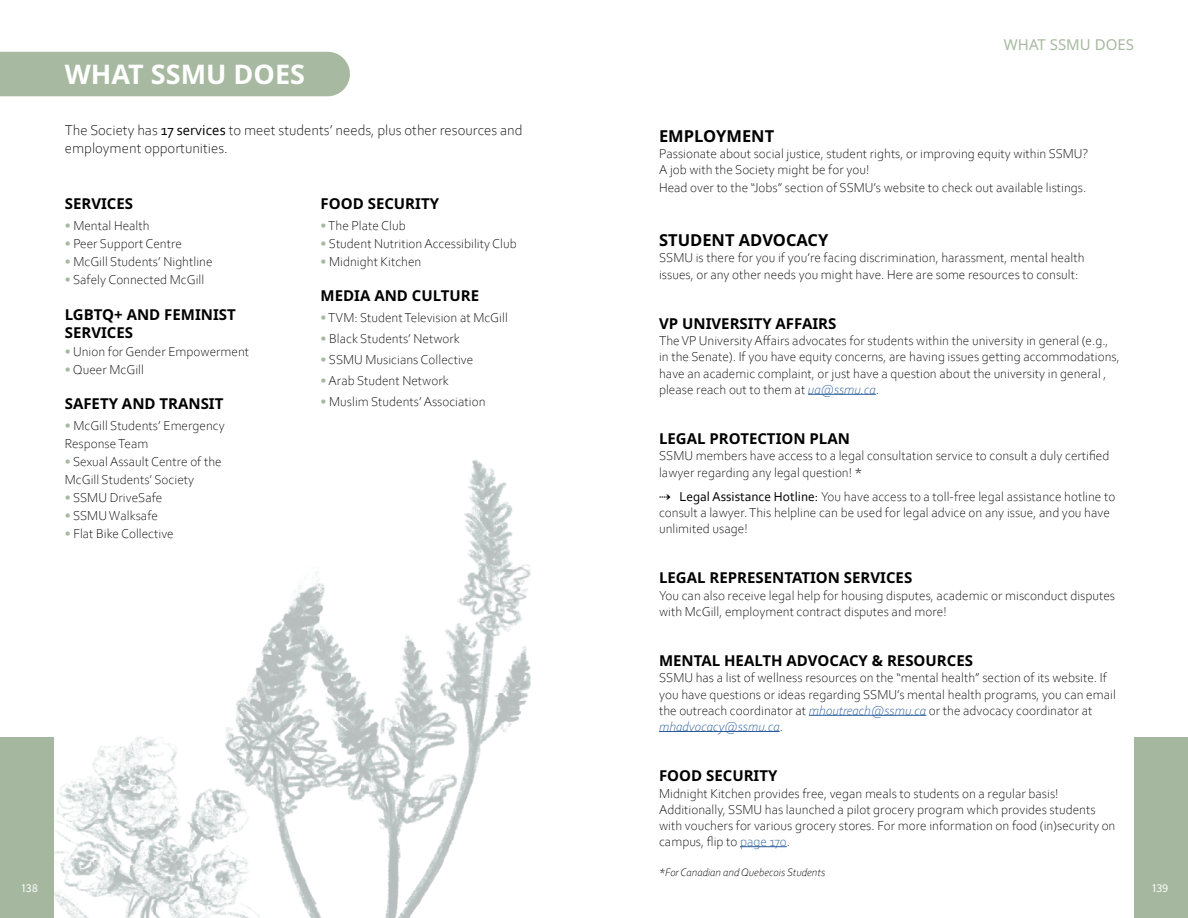
<style>
.page{position:relative;width:1188px;height:918px;background:#fff}
.page>*{position:absolute;margin:0;border:0;box-sizing:border-box;transform-origin:0 0}
.t1{font:700 27px "Noto Sans";color:#fff}
.t2{font:700 16.5px "Noto Sans";color:#000}
.t3{font:700 15px/18px "Noto Sans";color:#000}
.t4{font:300 15px/18px "Corbel";color:#000}
.t5{font:15px "Noto Sans";color:#a7b9a0}
.t6{font:300 13.5px/16.2px "Corbel";color:#000}
.t7{font:12px "Source Sans Pro";color:#fff}
.t8{font:italic 300 11.25px "Corbel";color:#000}
.s1{font-weight:400}
.s2{color:#a7b9a0}
.s3{font-style:italic;color:#275b9b}
.s4{color:#275b9b}
</style>
<div class="page">
<img style="left:12px;top:736px;width:198px;height:182px">
<div style="left:0;top:738px;width:54px;height:180px;background:#a5b89f"></div>
<div style="left:0;top:52px;width:350px;height:44px;background:#a7b9a0"></div>
<div style="left:1134px;top:738px;width:54px;height:180px;background:#a5b89f"></div>
<hr style="left:808px;top:394px;width:68px;height:1px;background:#275b9b">
<hr style="left:809px;top:715px;width:117px;height:1px;background:#275b9b">
<hr style="left:659px;top:731px;width:121px;height:1px;background:#275b9b">
<hr style="left:740px;top:846px;width:47px;height:1px;background:#275b9b">
<img style="left:210px;top:460px;width:321px;height:458px">
<h1 class="t1" style="left:65px;top:55px;width:242px">WHAT SSMU DOES</h1>
<p class="t4" style="left:65px;top:121px;width:459px">The Society has <span class="s1">17 services</span> to meet students’ needs, plus other resources and employment opportunities.</p>
<p class="t3" style="left:65px;top:195px;width:70px">SERVICES</p>
<p class="t6" style="left:65px;top:217px;width:86px"><span class="s2">•</span> Mental Health</p>
<p class="t6" style="left:65px;top:235px;width:119px"><span class="s2">•</span> Peer Support Centre</p>
<p class="t6" style="left:65px;top:253px;width:149px"><span class="s2">•</span> McGill Students’ Nightline</p>
<p class="t6" style="left:65px;top:271px;width:141px"><span class="s2">•</span> Safely Connected McGill</p>
<p class="t3" style="left:65px;top:306px;width:173px">LGBTQ+ AND FEMINIST<br>SERVICES</p>
<p class="t6" style="left:65px;top:343px;width:186px"><span class="s2">•</span> Union for Gender Empowerment</p>
<p class="t6" style="left:65px;top:361px;width:81px"><span class="s2">•</span> Queer McGill</p>
<p class="t3" style="left:65px;top:394px;width:160px">SAFETY AND TRANSIT</p>
<p class="t6" style="left:65px;top:416px;width:162px;line-height:18px"><span class="s2">•</span> McGill Students’ Emergency<br>Response Team</p>
<p class="t6" style="left:65px;top:452px;width:158px;line-height:18px"><span class="s2">•</span> Sexual Assault Centre of the<br>McGill Students’ Society</p>
<p class="t6" style="left:65px;top:488px;width:99px"><span class="s2">•</span> SSMU DriveSafe</p>
<p class="t6" style="left:65px;top:506px;width:95px"><span class="s2">•</span> SSMU Walksafe</p>
<p class="t6" style="left:65px;top:524px;width:110px"><span class="s2">•</span> Flat Bike Collective</p>
<p class="t3" style="left:321px;top:195px;width:120px">FOOD SECURITY</p>
<p class="t6" style="left:321px;top:217px;width:87px"><span class="s2">•</span>The Plate Club</p>
<p class="t6" style="left:321px;top:235px;width:198px"><span class="s2">•</span> Student Nutrition Accessibility Club</p>
<p class="t6" style="left:321px;top:253px;width:102px"><span class="s2">•</span> Midnight Kitchen</p>
<p class="t3" style="left:321px;top:286px;width:160px">MEDIA AND CULTURE</p>
<p class="t6" style="left:321px;top:308px;width:189px"><span class="s2">•</span>TVM: Student Television at McGill</p>
<p class="t6" style="left:321px;top:329px;width:141px"><span class="s2">•</span> Black Students’ Network</p>
<p class="t6" style="left:321px;top:350px;width:154px"><span class="s2">•</span> SSMU Musicians Collective</p>
<p class="t6" style="left:321px;top:371px;width:130px"><span class="s2">•</span>Arab Student Network</p>
<p class="t6" style="left:321px;top:392px;width:166px"><span class="s2">•</span> Muslim Students’ Association</p>
<p class="t7" style="left:21px;top:880px;width:18px">138</p>
<p class="t5" style="left:1004px;top:34px;width:132px">WHAT SSMU DOES</p>
<p class="t2" style="left:659px;top:124px;width:117px">EMPLOYMENT</p>
<p class="t6" style="left:659px;top:145px;width:431px">Passionate about social justice, student rights, or improving equity within SSMU?<br>A job with the Society might be for you!</p>
<p class="t6" style="left:659px;top:179px;width:429px">Head over to the “Jobs” section of SSMU’s website to check out available listings.</p>
<p class="t2" style="left:659px;top:229px;width:171px">STUDENT ADVOCACY</p>
<p class="t6" style="left:659px;top:249px;width:427px">SSMU is there for you if you’re facing discrimination, harassment, mental health issues, or any other needs you might have. Here are some resources to consult:</p>
<p class="t3" style="left:659px;top:315px;width:179px">VP UNIVERSITY AFFAIRS</p>
<p class="t6" style="left:659px;top:332px;width:462px">The VP University Affairs advocates for students within the university in general (e.g., in the Senate). If you have equity concerns, are having issues getting accommodations, have an academic complaint, or just have a question about the university in general , please reach out to them at <span class="s3">ua@ssmu.ca</span>.</p>
<p class="t3" style="left:659px;top:430px;width:192px">LEGAL PROTECTION PLAN</p>
<p class="t6" style="left:659px;top:447px;width:452px">SSMU members have access to a legal consultation service to consult a duly certified lawyer regarding any legal question! *</p>
<p class="t6" style="left:659px;top:488px;width:458px">⇢ <span class="s1">Legal Assistance Hotline:</span> You have access to a toll-free legal assistance hotline to consult a lawyer. This helpline can be used for legal advice on any issue, and you have unlimited usage!</p>
<p class="t3" style="left:659px;top:569px;width:255px">LEGAL REPRESENTATION SERVICES</p>
<p class="t6" style="left:659px;top:587px;width:458px">You can also receive legal help for housing disputes, academic or misconduct disputes with McGill, employment contract disputes and more!</p>
<p class="t3" style="left:659px;top:652px;width:315px">MENTAL HEALTH ADVOCACY &amp; RESOURCES</p>
<p class="t6" style="left:659px;top:669px;width:458px">SSMU has a list of wellness resources on the “mental health” section of its website. If you have questions or ideas regarding SSMU’s mental health programs, you can email the outreach coordinator at <span class="s3">mhoutreach@ssmu.ca</span> or the advocacy coordinator at <span class="s3">mhadvocacy@ssmu.ca</span>.</p>
<p class="t3" style="left:659px;top:767px;width:120px">FOOD SECURITY</p>
<p class="t6" style="left:659px;top:785px;width:458px">Midnight Kitchen provides free, vegan meals to students on a regular basis!<br>Additionally, SSMU has launched a pilot grocery program which provides students with vouchers for various grocery stores. For more information on food (in)security on campus, flip to <span class="s4">page 170</span>.</p>
<p class="t8" style="left:659px;top:865px;width:168px">*For Canadian and Quebecois Students</p>
<p class="t7" style="left:1152px;top:880px;width:18px">139</p>
</div>
